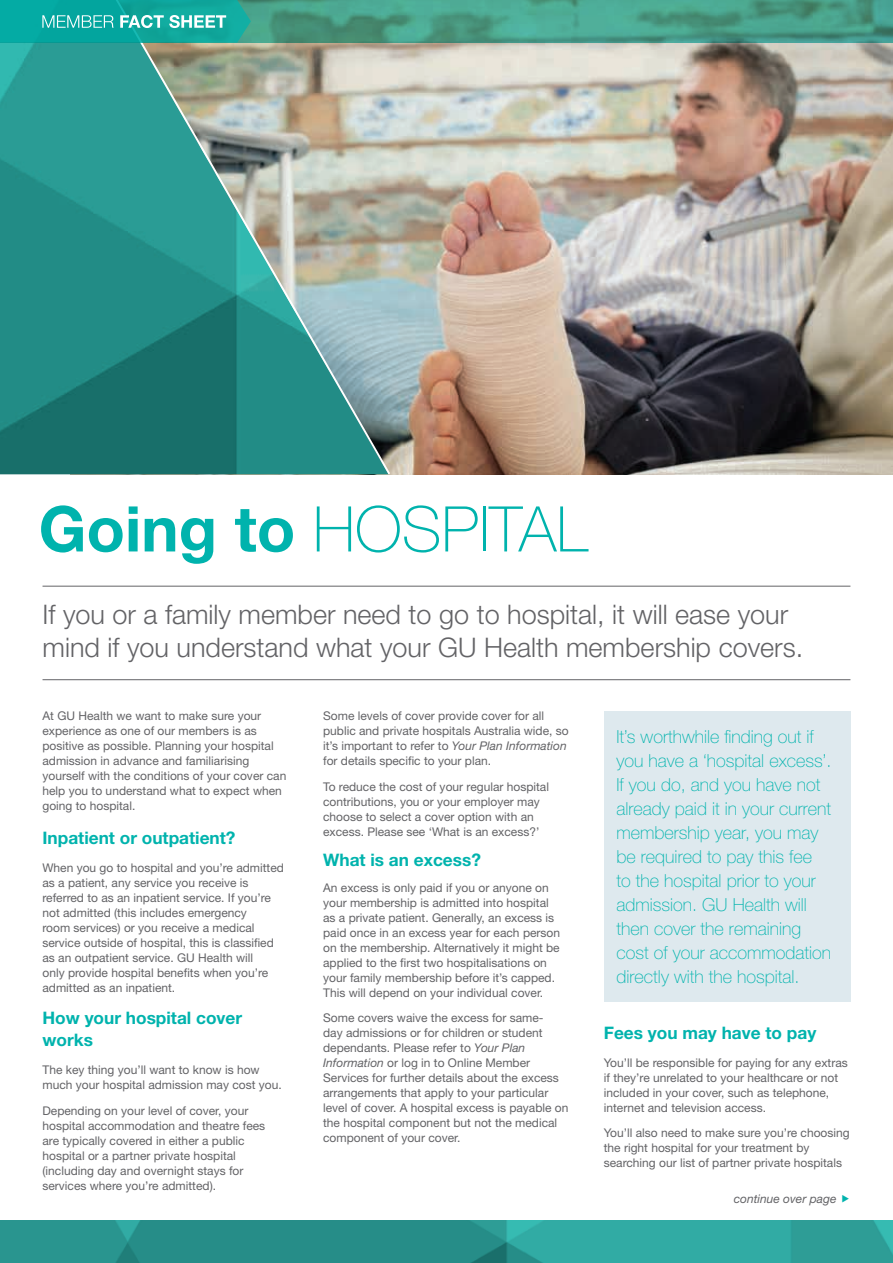
<style>
.page{position:relative;width:893px;height:1263px;background:#fff}
.page>*{position:absolute;margin:0;border:0;box-sizing:border-box;transform-origin:0 0}
.t1{font:100 63px "Helvetica Neue LT Std";color:#00b3ad}
.t2{font:300 27px/33px "Helvetica Neue LT Std";color:#636366}
.t3{font:100 18px/24px "Helvetica Neue LT Std";color:#00b3ad}
.t4{font:700 17.25px/22.5px "Helvetica Neue LT Std";color:#00b3ad}
.t5{font:12px/15px "Helvetica Neue LT Std";color:#636366}
.t6{font:italic 12px "Helvetica Neue LT Std";color:#636366}
.s1{font-weight:700}
.s2{font-style:italic}
</style>
<div class="page">
<img style="left:0;top:1220px;width:893px;height:43px">
<hr style="left:43px;top:586px;width:807px;height:1px;background:#636366">
<div style="left:604px;top:711px;width:246px;height:291px;background:#dee9ee"></div>
<hr style="left:43px;top:679px;width:807px;height:1px;background:#636366">
<img style="left:392px;top:43px;width:501px;height:431px">
<img style="left:0;top:43px;width:98px;height:431px">
<svg style="left:98px;top:43px;width:294px;height:432px;background:#5e9b93"></svg>
<svg style="left:251px;top:0;width:642px;height:43px;background:#499e87"></svg>
<svg style="left:0;top:0;width:251px;height:43px;background:#1faea5"></svg>
<h1 class="t1" style="left:39px;top:493px;width:551px"><span class="s1">Going to</span> HOSPITAL</h1>
<h2 class="t2" style="left:43px;top:597px;width:762px">If you or a family member need to go to hospital, it will ease your mind if you understand what your GU Health membership covers.</h2>
<p class="t5" style="left:43px;top:708px;width:245px">At GU Health we want to make sure your experience as one of our members is as positive as possible. Planning your hospital admission in advance and familiarising yourself with the conditions of your cover can help you to understand what to expect when going to hospital.</p>
<h3 class="t4" style="left:43px;top:826px;width:194px">Inpatient or outpatient?</h3>
<p class="t5" style="left:43px;top:860px;width:243px">When you go to hospital and you’re admitted as a patient, any service you receive is referred to as an inpatient service. If you’re not admitted (this includes emergency<br>room services) or you receive a medical service outside of hospital, this is classified as an outpatient service. GU Health will<br>only provide hospital benefits when you’re admitted as an inpatient.</p>
<h3 class="t4" style="left:43px;top:1006px;width:201px">How your hospital cover works</h3>
<p class="t5" style="left:43px;top:1062px;width:241px">The key thing you’ll want to know is how much your hospital admission may cost you.</p>
<p class="t5" style="left:43px;top:1103px;width:224px">Depending on your level of cover, your hospital accommodation and theatre fees are typically covered in either a public hospital or a partner private hospital (including day and overnight stays for services where you’re admitted).</p>
<p class="t5" style="left:323px;top:708px;width:247px">Some levels of cover provide cover for all public and private hospitals Australia wide, so it’s important to refer to <span class="s2">Your Plan Information </span>for details specific to your plan.</p>
<p class="t5" style="left:323px;top:779px;width:227px">To reduce the cost of your regular hospital contributions, you or your employer may choose to select a cover option with an excess. Please see ‘What is an excess?’</p>
<h3 class="t4" style="left:323px;top:848px;width:159px">What is an excess?</h3>
<p class="t5" style="left:323px;top:880px;width:238px">An excess is only paid if you or anyone on your membership is admitted into hospital as a private patient. Generally, an excess is paid once in an excess year for each person on the membership. Alternatively it might be applied to the first two hospitalisations on your family membership before it’s capped.<br>This will depend on your individual cover.</p>
<p class="t5" style="left:323px;top:1010px;width:247px">Some covers waive the excess for same-<br>day admissions or for children or student dependants. Please refer to <span class="s2">Your Plan Information</span> or log in to Online Member Services for further details about the excess arrangements that apply to your particular level of cover. A hospital excess is payable on the hospital component but not the medical component of your cover.</p>
<p class="t3" style="left:617px;top:724px;width:216px">It’s worthwhile finding out if you have a ‘hospital excess’.<br>If you do, and you have not already paid it in your current membership year, you may be required to pay this fee<br>to the hospital prior to your admission. GU Health will then cover the remaining cost of your accommodation directly with the hospital.</p>
<h3 class="t4" style="left:604px;top:1021px;width:214px">Fees you may have to pay</h3>
<p class="t5" style="left:604px;top:1055px;width:246px">You’ll be responsible for paying for any extras if they’re unrelated to your healthcare or not included in your cover, such as telephone, internet and television access.</p>
<p class="t5" style="left:604px;top:1125px;width:247px">You’ll also need to make sure you’re choosing the right hospital for your treatment by searching our list of partner private hospitals</p>
<p class="t6" style="left:734px;top:1191px;width:104px">continue over page</p>
</div>
